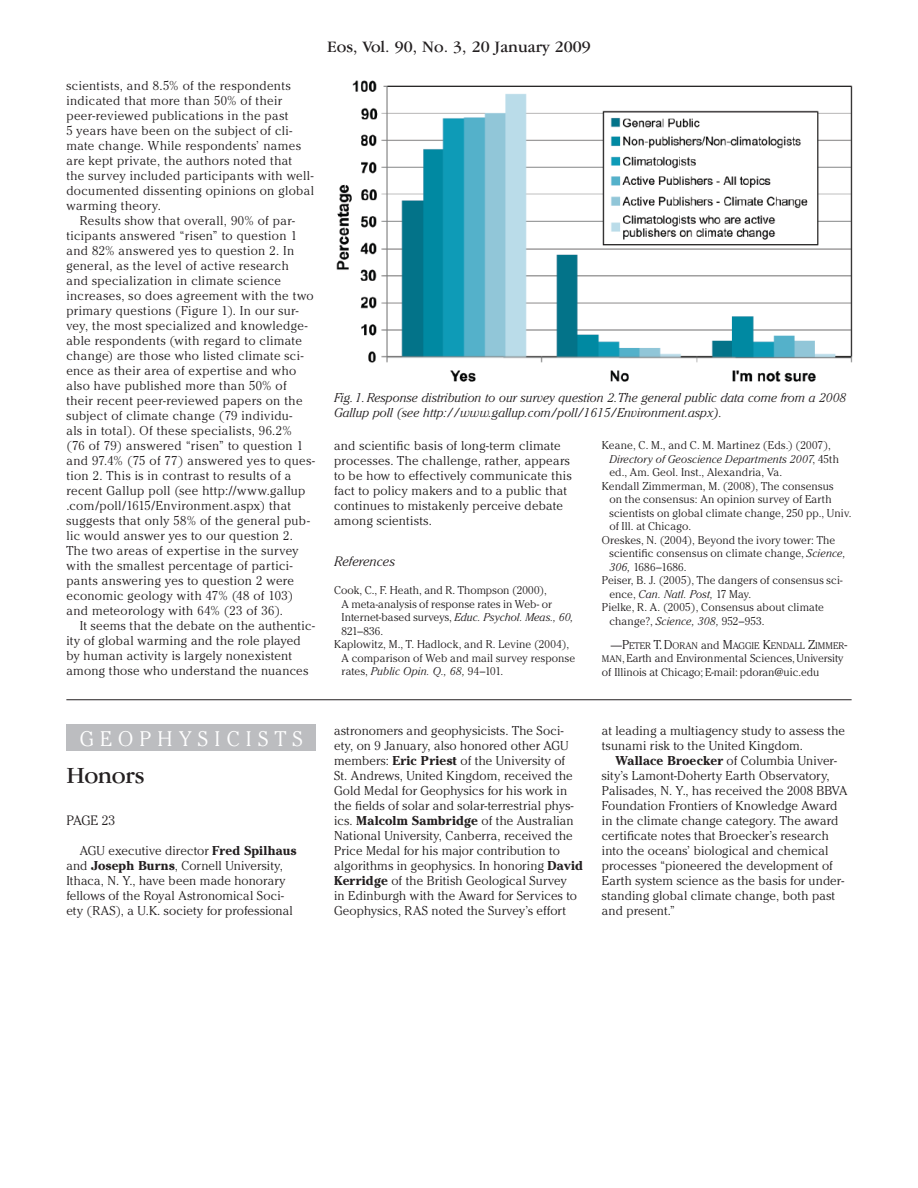
<style>
.page{position:relative;width:918px;height:1188px;background:#fff}
.page>*{position:absolute;margin:0;border:0;box-sizing:border-box;transform-origin:0 0}
.t1{font:24px "Garamond IT Cby BT";letter-spacing:-.015em;color:#231f20}
.t2{font:300 21px "Cheltenham";letter-spacing:.3em;color:#fff}
.t3{font:16.5px "Garamond IT Cby BT";color:#231f20}
.t4{font:italic 300 13.5px "Cheltenham Std";letter-spacing:.005em;color:#231f20}
.t5{font:300 13.5px "Cheltenham Std";letter-spacing:-.015em;color:#231f20}
.t6{font:300 12.75px/15px "Cheltenham Std";letter-spacing:.02em;color:#231f20}
.t7{font:italic 300 12.75px/14.2px "Cheltenham";color:#231f20}
.t8{font:300 11.25px/13.5px "Cheltenham";letter-spacing:.01em;color:#231f20}
.t9{font:italic 300 11.25px "Cheltenham";letter-spacing:.01em;color:#231f20}
.t10{font:300 9.6px "Cheltenham";color:#231f20}
.s1{font-style:italic}
.s2{font-style:normal}
.s3{font-size:11.25px}
.s4{font-size:12.75px}
.s5{font-size:9.6px}
.s6{font-weight:700}
</style>
<div class="page">
<img style="left:336px;top:80px;width:517px;height:302px">
<hr style="left:66px;top:699px;width:786px;height:1px;background:#231f20">
<div style="left:66px;top:724px;width:250px;height:28px;background:#bcbdc0"></div>
<p class="t6" style="left:66px;top:78px;width:226px">scientists, and 8.5% of the respondents</p>
<p class="t6" style="left:66px;top:93px;width:217px">indicated that more than 50% of their</p>
<p class="t6" style="left:66px;top:108px;width:224px">peer-reviewed publications in the past</p>
<p class="t6" style="left:66px;top:123px;width:227px">5 years have been on the subject of cli-</p>
<p class="t6" style="left:66px;top:138px;width:236px">mate change. While respondents’ names</p>
<p class="t6" style="left:66px;top:153px;width:227px">are kept private, the authors noted that</p>
<p class="t6" style="left:66px;top:168px;width:249px">the survey included participants with well-</p>
<p class="t6" style="left:66px;top:183px;width:249px">documented dissenting opinions on global</p>
<p class="t6" style="left:66px;top:198px;width:96px">warming theory.</p>
<p class="t6" style="left:80px;top:213px;width:217px">Results show that overall, 90% of par-</p>
<p class="t6" style="left:66px;top:228px;width:232px">ticipants answered “risen” to question 1</p>
<p class="t6" style="left:66px;top:243px;width:230px">and 82% answered yes to question 2. In</p>
<p class="t6" style="left:66px;top:258px;width:224px">general, as the level of active research</p>
<p class="t6" style="left:66px;top:273px;width:216px">and specialization in climate science</p>
<p class="t6" style="left:66px;top:288px;width:249px">increases, so does agreement with the two</p>
<p class="t6" style="left:66px;top:303px;width:234px">primary questions (Figure 1). In our sur-</p>
<p class="t6" style="left:66px;top:318px;width:243px">vey, the most specialized and knowledge-</p>
<p class="t6" style="left:66px;top:333px;width:237px">able respondents (with regard to climate</p>
<p class="t6" style="left:66px;top:348px;width:239px">change) are those who listed climate sci-</p>
<p class="t6" style="left:66px;top:363px;width:231px">ence as their area of expertise and who</p>
<p class="t6" style="left:66px;top:378px;width:222px">also have published more than 50% of</p>
<p class="t6" style="left:66px;top:393px;width:238px">their recent peer-reviewed papers on the</p>
<p class="t6" style="left:66px;top:408px;width:227px">subject of climate change (79 individu-</p>
<p class="t6" style="left:66px;top:423px;width:227px">als in total). Of these specialists, 96.2%</p>
<p class="t6" style="left:66px;top:438px;width:238px">(76 of 79) answered “risen” to question 1</p>
<p class="t6" style="left:66px;top:453px;width:250px">and 97.4% (75 of 77) answered yes to ques-</p>
<p class="t6" style="left:66px;top:468px;width:227px">tion 2. This is in contrast to results of a</p>
<p class="t6" style="left:66px;top:483px;width:241px">recent Gallup poll (see http://www.gallup</p>
<p class="t6" style="left:66px;top:498px;width:226px">.com/poll/1615/Environment.aspx) that</p>
<p class="t6" style="left:66px;top:513px;width:245px">suggests that only 58% of the general pub-</p>
<p class="t6" style="left:66px;top:528px;width:228px">lic would answer yes to our question 2.</p>
<p class="t6" style="left:66px;top:543px;width:234px">The two areas of expertise in the survey</p>
<p class="t6" style="left:66px;top:558px;width:228px">with the smallest percentage of partici-</p>
<p class="t6" style="left:66px;top:573px;width:229px">pants answering yes to question 2 were</p>
<p class="t6" style="left:66px;top:588px;width:228px">economic geology with 47% (48 of 103)</p>
<p class="t6" style="left:66px;top:603px;width:218px">and meteorology with 64% (23 of 36).</p>
<p class="t6" style="left:80px;top:618px;width:236px">It seems that the debate on the authentic-</p>
<p class="t6" style="left:66px;top:633px;width:236px">ity of global warming and the role played</p>
<p class="t6" style="left:66px;top:648px;width:227px">by human activity is largely nonexistent</p>
<p class="t6" style="left:66px;top:663px;width:243px">among those who understand the nuances</p>
<p class="t3" style="left:327px;top:37px;width:265px">Eos, Vol. 90, No. 3, 20 January 2009</p>
<p class="t7" style="left:334px;top:391px;width:514px">Fig. 1. Response distribution to our survey question 2.The general public data come from a 2008<br>Gallup poll (see http://www.gallup.com/poll/1615/Environment.aspx).</p>
<p class="t6" style="left:334px;top:438px;width:239px">and scientific basis of long-term climate processes. The challenge, rather, appears to be how to effectively communicate this fact to policy makers and to a public that continues to mistakenly perceive debate among scientists.</p>
<p class="t4" style="left:334px;top:553px;width:62px">References</p>
<p class="t8" style="left:334px;top:583px;width:214px">Cook, C., F. Heath, and R. Thompson (2000),</p>
<p class="t8" style="left:342px;top:597px;width:212px">A meta-analysis of response rates in Web- or</p>
<p class="t8" style="left:342px;top:610px;width:233px">Internet-based surveys, <span class="s1">Educ. Psychol. Meas., 60,</span></p>
<p class="t8" style="left:342px;top:624px;width:43px">821–836.</p>
<p class="t8" style="left:334px;top:637px;width:237px">Kaplowitz, M., T. Hadlock, and R. Levine (2004),</p>
<p class="t8" style="left:342px;top:651px;width:235px">A comparison of Web and mail survey response</p>
<p class="t9" style="left:342px;top:665px;width:163px"><span class="s2">rates,</span> Public Opin. Q., 68, <span class="s2">94–101.</span></p>
<p class="t8" style="left:602px;top:438px;width:231px">Keane, C. M., and C. M. Martinez (Eds.) (2007),</p>
<p class="t9" style="left:609px;top:452px;width:231px">Directory of Geoscience Departments 2007<span class="s2">, 45th</span></p>
<p class="t8" style="left:609px;top:465px;width:174px">ed., Am. Geol. Inst., Alexandria, Va.</p>
<p class="t8" style="left:602px;top:479px;width:233px">Kendall Zimmerman, M. (2008), The consensus</p>
<p class="t8" style="left:609px;top:492px;width:224px">on the consensus: An opinion survey of Earth</p>
<p class="t8" style="left:609px;top:506px;width:244px">scientists on global climate change, 250 pp., Univ.</p>
<p class="t8" style="left:609px;top:519px;width:83px">of Ill. at Chicago.</p>
<p class="t8" style="left:602px;top:533px;width:235px">Oreskes, N. (2004), Beyond the ivory tower: The</p>
<p class="t8" style="left:609px;top:546px;width:238px">scientific consensus on climate change, <span class="s1">Science,</span></p>
<p class="t8" style="left:609px;top:560px;width:79px"><span class="s1">306,</span> 1686–1686.</p>
<p class="t8" style="left:602px;top:573px;width:242px">Peiser, B. J. (2005), The dangers of consensus sci-</p>
<p class="t9" style="left:609px;top:587px;width:143px"><span class="s2">ence,</span> Can. Natl. Post, <span class="s2">17 May.</span></p>
<p class="t8" style="left:602px;top:600px;width:223px">Pielke, R. A. (2005), Consensus about climate</p>
<p class="t8" style="left:609px;top:614px;width:157px">change?, <span class="s1">Science, 308,</span> 952–953.</p>
<p class="t10" style="left:611px;top:640px;width:238px"><span class="s3">—</span><span class="s4">P</span>ETER <span class="s4">T. D</span>ORAN <span class="s3">and</span> <span class="s4">M</span>AGGIE <span class="s4">K</span>ENDALL <span class="s4">Z</span>IMMER<span class="s4">-</span></p>
<p class="t8" style="left:602px;top:651px;width:243px"><span class="s5">MAN</span>, Earth and Environmental Sciences, University of Illinois at Chicago; E-mail: pdoran@uic.edu</p>
<h2 class="t2" style="left:80px;top:727px;width:225px">GEOPHYSICISTS</h2>
<h1 class="t1" style="left:66px;top:761px;width:80px">Honors</h1>
<p class="t5" style="left:66px;top:813px;width:50px">PAGE 23</p>
<p class="t6" style="left:66px;top:843px;width:232px;text-indent:14px">AGU executive director <span class="s6">Fred Spilhaus </span>and <span class="s6">Joseph Burns</span>, Cornell University, Ithaca, N. Y., have been made honorary fellows of the Royal Astronomical Soci&shy;ety (RAS), a U.K. society for professional</p>
<p class="t6" style="left:334px;top:723px;width:251px">astronomers and geophysicists. The Soci&shy;ety, on 9 January, also honored other AGU members: <span class="s6">Eric Priest</span> of the University of<br>St. Andrews, United Kingdom, received the Gold Medal for Geophysics for his work in the fields of solar and solar-terrestrial phys&shy;ics. <span class="s6">Malcolm Sambridge</span> of the Australian National University, Canberra, received the Price Medal for his major contribution to algorithms in geophysics. In honoring <span class="s6">David Kerridge</span> of the British Geological Survey<br>in Edinburgh with the Award for Services to Geophysics, RAS noted the Survey’s effort</p>
<p class="t6" style="left:602px;top:723px;width:245px">at leading a multiagency study to assess the tsunami risk to the United Kingdom.</p>
<p class="t6" style="left:602px;top:753px;width:247px;text-indent:13px"><span class="s6">Wallace Broecker</span> of Columbia Univer&shy;sity’s Lamont-Doherty Earth Observatory, Palisades, N. Y., has received the 2008 BBVA Foundation Frontiers of Knowledge Award in the climate change category. The award certificate notes that Broecker’s research into the oceans’ biological and chemical processes “pioneered the development of Earth system science as the basis for under&shy;standing global climate change, both past and present.”</p>
</div>
